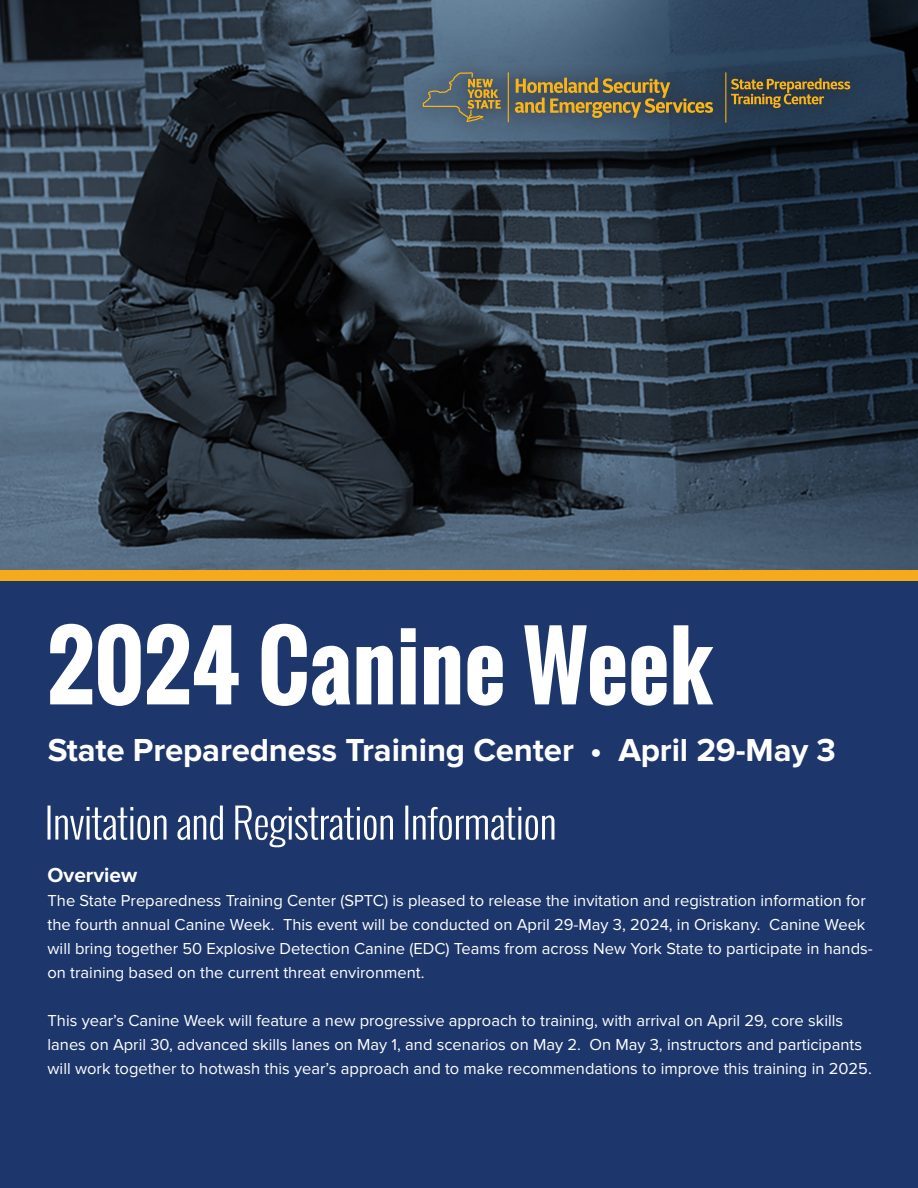
<style>
.page{position:relative;width:918px;height:1188px;background:#fff}
.page>*{position:absolute;margin:0;border:0;box-sizing:border-box;transform-origin:0 0}
.t1{font:700 90px "Oswald";color:#fff}
.t2{font:700 33px "Proxima Nova";letter-spacing:-.005em;color:#fff}
.t3{font:700 21px "Proxima Nova";color:#fff}
.t4{font:16.5px/24px "Proxima Nova";color:#fff}
</style>
<div class="page">
<div style="left:0;top:478px;width:918px;height:710px;background:#1d366c"></div>
<img style="left:0;top:0;width:918px;height:570px">
<svg style="left:48px;top:806px;width:506px;height:41px"></svg>
<div style="left:0;top:570px;width:918px;height:11px;background:#f6aa1b"></div>
<div style="left:401px;top:50px;width:470px;height:93px;background:#231f20;opacity:.35"></div>
<svg style="left:515px;top:78px;width:198px;height:40px"></svg>
<hr style="left:508px;top:72px;width:1px;height:50px;background:#fbb416">
<svg style="left:423px;top:72px;width:78px;height:50px"></svg>
<svg style="left:731px;top:78px;width:119px;height:30px"></svg>
<hr style="left:725px;top:72px;width:1px;height:51px;background:#fbb416">
<p class="t1" style="left:48px;top:598px;width:666px">2024 Canine Week</p>
<p class="t2" style="left:48px;top:731px;width:790px">State Preparedness Training Center • April 29-May 3</p>
<p class="t3" style="left:48px;top:863px;width:91px">Overview</p>
<p class="t4" style="left:48px;top:889px;width:827px">The State Preparedness Training Center (SPTC) is pleased to release the invitation and registration information for the fourth annual Canine Week. This event will be conducted on April 29-May 3, 2024, in Oriskany. Canine Week will bring together 50 Explosive Detection Canine (EDC) Teams from across New York State to participate in hands&shy;on training based on the current threat environment.</p>
<p class="t4" style="left:48px;top:1009px;width:826px">This year’s Canine Week will feature a new progressive approach to training, with arrival on April 29, core skills lanes on April 30, advanced skills lanes on May 1, and scenarios on May 2. On May 3, instructors and participants will work together to hotwash this year’s approach and to make recommendations to improve this training in 2025.</p>
</div>
